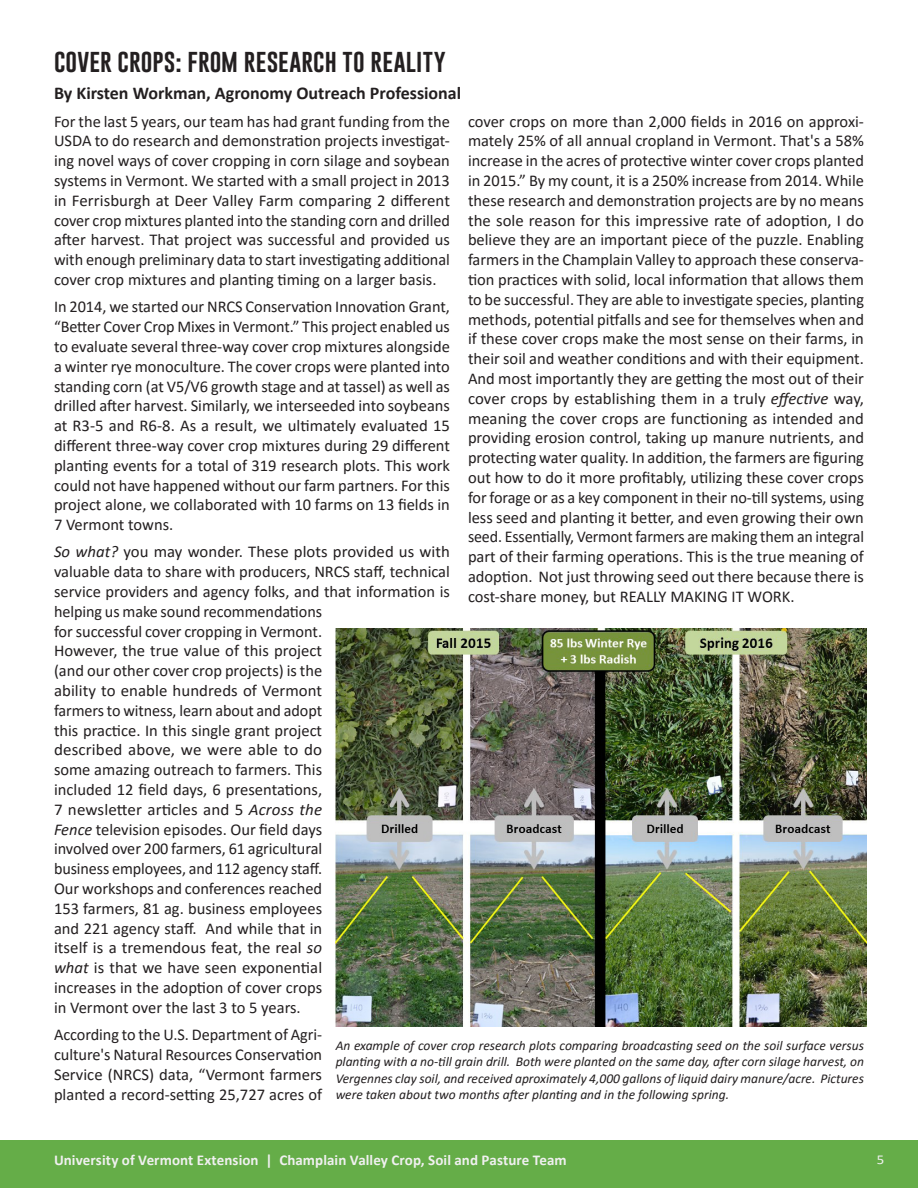
<style>
.page{position:relative;width:918px;height:1188px;background:#fff}
.page>*{position:absolute;margin:0;border:0;box-sizing:border-box;transform-origin:0 0}
.t1{font:21px "Gobold";letter-spacing:.005em;color:#231f20;scale:1.1 1}
.Subheader{font:700 18px "Calibri";color:#231f20}
.Body_Text{font:16.5px/19.8px "Calibri";color:#231f20;text-align:justify}
.t2{font:700 15px "Calibri";letter-spacing:.005em;color:#f0f0f0}
.Captions{font:italic 13.5px/16.2px "Calibri";color:#231f20;text-align:justify}
.t3{font:13.5px "Calibri";color:#f0f0f0;scale:1.1 1}
.s1{font-style:italic}
</style>
<div class="page">
<img style="left:336px;top:628px;width:531px;height:399px">
<div style="left:0;top:1140px;width:918px;height:48px;background:#65ad48"></div>
<p class="t1" style="left:54px;top:48px;width:358px">COVER CROPS: FROM RESEARCH TO REALITY</p>
<p class="Subheader" style="left:54px;top:81px;width:409px">By Kirsten Workman, Agronomy Outreach Professional</p>
<p class="Body_Text" style="left:54px;top:111px;width:398px">For the last 5 years, our team has had grant funding from the USDA to do research and demonstration projects investigat&shy;ing novel ways of cover cropping in corn silage and soybean systems in Vermont. We started with a small project in 2013 in Ferrisburgh at Deer Valley Farm comparing 2 different cover crop mixtures planted into the standing corn and drilled after harvest. That project was successful and provided us with enough preliminary data to start investigating additional cover crop mixtures and planting timing on a larger basis.</p>
<p class="Body_Text" style="left:54px;top:297px;width:398px">In 2014, we started our NRCS Conservation Innovation Grant, “Better Cover Crop Mixes in Vermont.” This project enabled us to evaluate several three-way cover crop mixtures alongside a winter rye monoculture. The cover crops were planted into standing corn (at V5/V6 growth stage and at tassel) as well as drilled after harvest. Similarly, we interseeded into soybeans at R3-5 and R6-8. As a result, we ultimately evaluated 15 different three-way cover crop mixtures during 29 different planting events for a total of 319 research plots. This work could not have happened without our farm partners. For this project alone, we collaborated with 10 farms on 13 fields in 7 Vermont towns.</p>
<p class="Body_Text" style="left:54px;top:542px;width:397px;text-align:left"><span class="s1">So what?</span> you may wonder. These plots provided us with valuable data to share with producers, NRCS staff, technical service providers and agency folks, and that information is helping us make sound recommendations<br>for successful cover cropping in Vermont.<br>However, the true value of this project<br>(and our other cover crop projects) is the<br>ability to enable hundreds of Vermont<br>farmers to witness, learn about and adopt<br>this practice. In this single grant project<br>described above, we were able to do<br>some amazing outreach to farmers. This<br>included 12 field days, 6 presentations,<br>7 newsletter articles and 5 <span class="s1">Across the<br>Fence</span> television episodes. Our field days<br>involved over 200 farmers, 61 agricultural<br>business employees, and 112 agency staff.<br>Our workshops and conferences reached<br>153 farmers, 81 ag. business employees<br>and 221 agency staff. And while that in<br>itself is a tremendous feat, the real <span class="s1">so<br>what</span> is that we have seen exponential<br>increases in the adoption of cover crops<br>in Vermont over the last 3 to 5 years.</p>
<p class="Body_Text" style="left:54px;top:1024px;width:270px">According to the U.S. Department of Agri&shy;culture's Natural Resources Conservation Service (NRCS) data, “Vermont farmers planted a record-setting 25,727 acres of</p>
<p class="Body_Text" style="left:468px;top:111px;width:398px">cover crops on more than 2,000 fields in 2016 on approxi&shy;mately 25% of all annual cropland in Vermont. That's a 58% increase in the acres of protective winter cover crops planted in 2015.” By my count, it is a 250% increase from 2014. While these research and demonstration projects are by no means the sole reason for this impressive rate of adoption, I do believe they are an important piece of the puzzle. Enabling farmers in the Champlain Valley to approach these conserva&shy;tion practices with solid, local information that allows them to be successful. They are able to investigate species, planting methods, potential pitfalls and see for themselves when and if these cover crops make the most sense on their farms, in their soil and weather conditions and with their equipment.<br>And most importantly they are getting the most out of their cover crops by establishing them in a truly <span class="s1">effective</span> way, meaning the cover crops are functioning as intended and providing erosion control, taking up manure nutrients, and protecting water quality. In addition, the farmers are figuring out how to do it more profitably, utilizing these cover crops for forage or as a key component in their no-till systems, using less seed and planting it better, and even growing their own seed. Essentially, Vermont farmers are making them an integral part of their farming operations. This is the true meaning of adoption. Not just throwing seed out there because there is cost-share money, but REALLY MAKING IT WORK.</p>
<p class="Captions" style="left:336px;top:1037px;width:530px">An example of cover crop research plots comparing broadcasting seed on the soil surface versus planting with a no-till grain drill. Both were planted on the same day, after corn silage harvest, on Vergennes clay soil, and received aproximately 4,000 gallons of liquid dairy manure/acre. Pictures were taken about two months after planting and in the following spring.</p>
<p class="t2" style="left:54px;top:1150px;width:514px">University of Vermont Extension | Champlain Valley Crop, Soil and Pasture Team</p>
<p class="t3" style="left:877px;top:1150px;width:8px">5</p>
</div>
